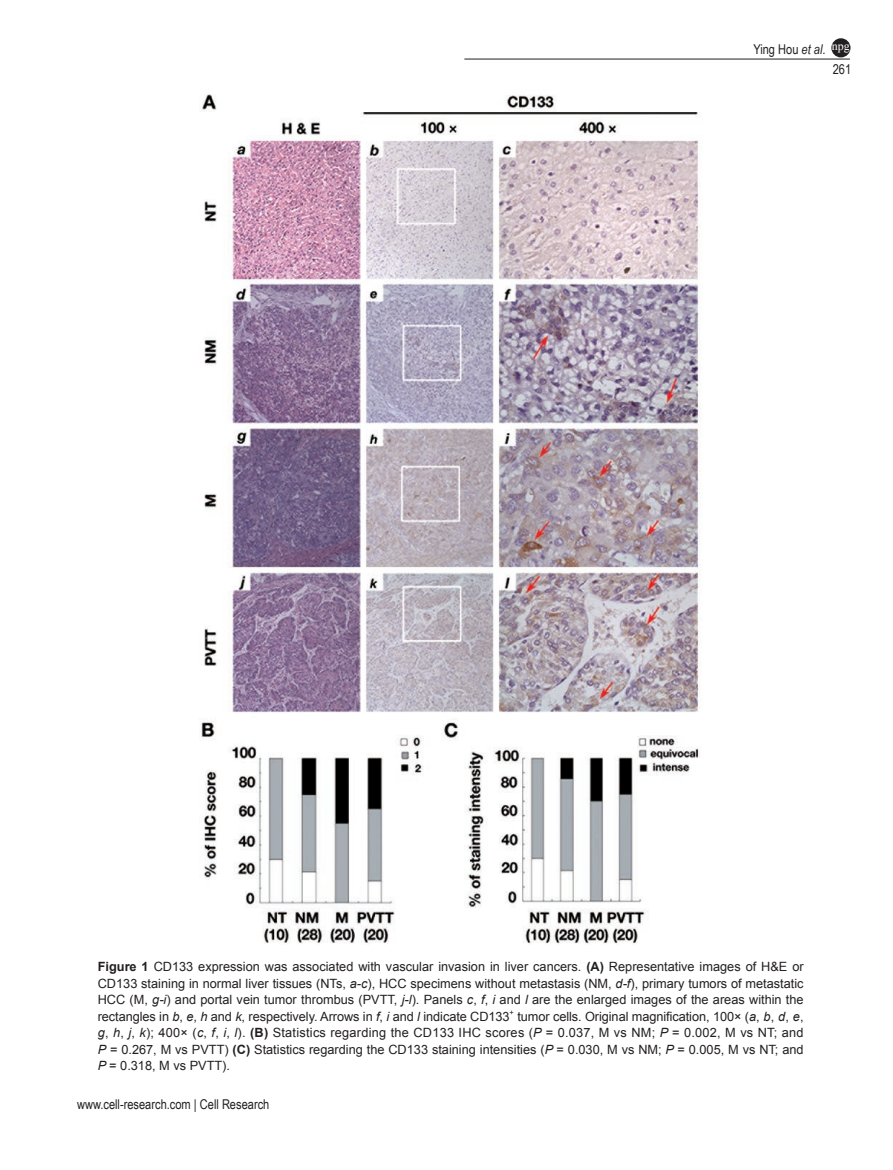
<style>
.page{position:relative;width:893px;height:1170px;background:#fff}
.page>*{position:absolute;margin:0;border:0;box-sizing:border-box;transform-origin:0 0}
.t1{font:13.5px "Arial Narrow";color:#231f20}
.t2{font:12.75px/16.5px "Arial";letter-spacing:-.005em;color:#231f20;text-align:justify}
.t3{font:12px "Times New Roman";color:#fff}
.t4{font:7.5px "Arial";color:#231f20}
.s1{font-style:italic}
.s2{font-weight:700}
</style>
<div class="page">
<hr style="left:464px;top:59px;width:386px;height:1px;background:#231f20">
<div style="left:832px;top:39px;width:18px;height:18px;background:#231f20;border-radius:50%"></div>
<div style="left:831px;top:38px;width:19px;height:19px;border:2px solid #231f20;border-radius:50%"></div>
<img style="left:199px;top:94px;width:502px;height:850px">
<p class="t3" style="left:832px;top:38px;width:19px">npg</p>
<p class="t1" style="left:753px;top:40px;width:74px">Ying Hou <span class="s1">et al</span>.</p>
<p class="t1" style="left:833px;top:59px;width:20px">261</p>
<p class="t2" style="left:98px;top:958px;width:707px"><span class="s2">Figure 1</span> CD133 expression was associated with vascular invasion in liver cancers. <span class="s2">(A)</span> Representative images of H&amp;E or CD133 staining in normal liver tissues (NTs, <span class="s1">a-c</span>), HCC specimens without metastasis (NM, <span class="s1">d-f</span>), primary tumors of metastatic HCC (M, <span class="s1">g-i</span>) and portal vein tumor thrombus (PVTT, <span class="s1">j-l</span>). Panels <span class="s1">c</span>, <span class="s1">f</span>, <span class="s1">i</span> and <span class="s1">l</span> are the enlarged images of the areas within the rectangles in <span class="s1">b</span>, <span class="s1">e</span>, <span class="s1">h</span> and <span class="s1">k</span>, respectively. Arrows in <span class="s1">f</span>, <span class="s1">i</span> and <span class="s1">l</span> indicate CD133</p>
<p class="t4" style="left:510px;top:1006px;width:6px">+</p>
<p class="t2" style="left:98px;top:1008px;width:707px;text-indent:420px">tumor cells. Original magnification, 100× (<span class="s1">a</span>, <span class="s1">b</span>, <span class="s1">d</span>, <span class="s1">e</span>, <span class="s1">g</span>, <span class="s1">h</span>, <span class="s1">j</span>, <span class="s1">k</span>); 400× (<span class="s1">c</span>, <span class="s1">f</span>, <span class="s1">i</span>, <span class="s1">l</span>). <span class="s2">(B)</span> Statistics regarding the CD133 IHC scores (<span class="s1">P</span> = 0.037, M vs NM; <span class="s1">P</span> = 0.002, M vs NT; and <span class="s1">P</span> = 0.267, M vs PVTT) <span class="s2">(C)</span> Statistics regarding the CD133 staining intensities (<span class="s1">P</span> = 0.030, M vs NM; <span class="s1">P</span> = 0.005, M vs NT; and <span class="s1">P</span> = 0.318, M vs PVTT).</p>
<p class="t1" style="left:77px;top:1094px;width:194px">www.cell-research.com | Cell Research</p>
</div>
